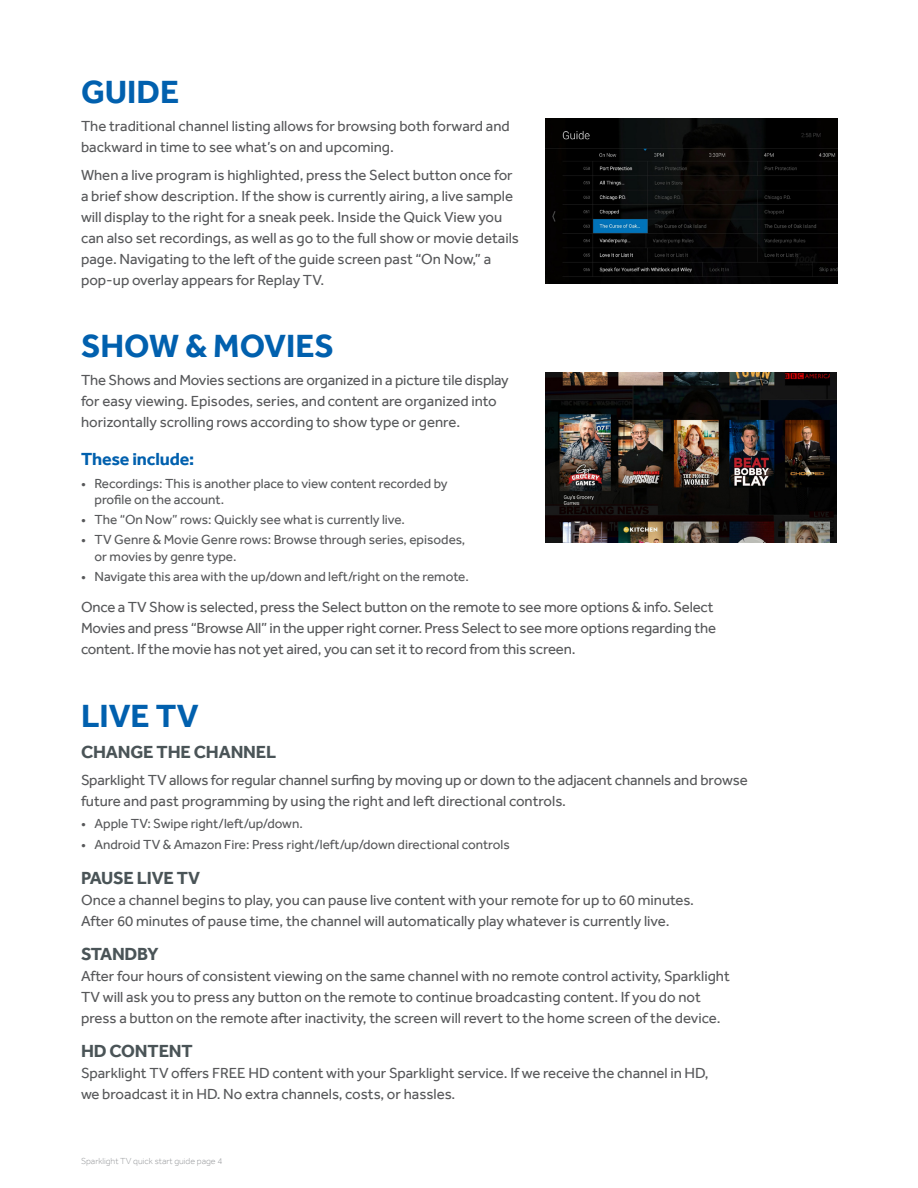
<style>
.page{position:relative;width:918px;height:1188px;background:#fff}
.page>*{position:absolute;margin:0;border:0;box-sizing:border-box;transform-origin:0 0}
.Main_Heading{font:700 33px "Effra";color:#0160ae}
.Sub_Head{font:700 18px "Effra";letter-spacing:-.01em;color:#4a5457}
.Sub_Head-2{font:700 18px "Effra";letter-spacing:-.01em;color:#0160ae}
.Body_Copy{font:15px/21px "Effra";color:#57585a}
.t1{font:13.5px/16.5px "Effra";color:#57585a}
.t2{font:300 9px "Effra";color:#939598}
</style>
<div class="page">
<img style="left:545px;top:119px;width:292px;height:164px">
<img style="left:545px;top:372px;width:292px;height:170px">
<p class="Main_Heading" style="left:81px;top:72px;width:100px">GUIDE</p>
<p class="Body_Copy" style="left:81px;top:115px;width:430px">The traditional channel listing allows for browsing both forward and backward in time to see what’s on and upcoming.</p>
<p class="Body_Copy" style="left:81px;top:164px;width:440px">When a live program is highlighted, press the Select button once for a brief show description. If the show is currently airing, a live sample will display to the right for a sneak peek. Inside the Quick View you can also set recordings, as well as go to the full show or movie details page. Navigating to the left of the guide screen past “On Now,” a pop-up overlay appears for Replay TV.</p>
<p class="Main_Heading" style="left:81px;top:327px;width:255px">SHOW &amp; MOVIES</p>
<p class="Body_Copy" style="left:81px;top:369px;width:429px">The Shows and Movies sections are organized in a picture tile display for easy viewing. Episodes, series, and content are organized into horizontally scrolling rows according to show type or genre.</p>
<p class="Sub_Head-2" style="left:81px;top:448px;width:115px">These include:</p>
<p class="t1" style="left:94px;top:475px;width:355px;text-indent:-14px">• Recordings: This is another place to view content recorded by profile on the account.</p>
<p class="t1" style="left:81px;top:511px;width:326px">• The “On Now” rows: Quickly see what is currently live.</p>
<p class="t1" style="left:94px;top:531px;width:372px;text-indent:-14px">• TV Genre &amp; Movie Genre rows: Browse through series, episodes, or movies by genre type.</p>
<p class="t1" style="left:81px;top:568px;width:389px">• Navigate this area with the up/down and left/right on the remote.</p>
<p class="Body_Copy" style="left:81px;top:596px;width:637px">Once a TV Show is selected, press the Select button on the remote to see more options &amp; info. Select<br>Movies and press “Browse All” in the upper right corner. Press Select to see more options regarding the content. If the movie has not yet aired, you can set it to record from this screen.</p>
<p class="Main_Heading" style="left:81px;top:696px;width:119px">LIVE TV</p>
<p class="Sub_Head" style="left:81px;top:741px;width:197px">CHANGE THE CHANNEL</p>
<p class="Body_Copy" style="left:81px;top:770px;width:668px">Sparklight TV allows for regular channel surfing by moving up or down to the adjacent channels and browse future and past programming by using the right and left directional controls.</p>
<p class="t1" style="left:81px;top:815px;width:223px">• Apple TV: Swipe right/left/up/down.</p>
<p class="t1" style="left:81px;top:836px;width:430px">• Android TV &amp; Amazon Fire: Press right/left/up/down directional controls</p>
<p class="Sub_Head" style="left:81px;top:867px;width:121px">PAUSE LIVE TV</p>
<p class="Body_Copy" style="left:81px;top:889px;width:615px">Once a channel begins to play, you can pause live content with your remote for up to 60 minutes.<br>After 60 minutes of pause time, the channel will automatically play whatever is currently live.</p>
<p class="Sub_Head" style="left:81px;top:943px;width:79px">STANDBY</p>
<p class="Body_Copy" style="left:81px;top:965px;width:650px">After four hours of consistent viewing on the same channel with no remote control activity, Sparklight<br>TV will ask you to press any button on the remote to continue broadcasting content. If you do not press a button on the remote after inactivity, the screen will revert to the home screen of the device.</p>
<p class="Sub_Head" style="left:81px;top:1040px;width:113px">HD CONTENT</p>
<p class="Body_Copy" style="left:81px;top:1062px;width:629px">Sparklight TV offers FREE HD content with your Sparklight service. If we receive the channel in HD, we broadcast it in HD. No extra channels, costs, or hassles.</p>
<p class="t2" style="left:81px;top:1156px;width:143px">Sparklight TV quick start guide page 4</p>
</div>
